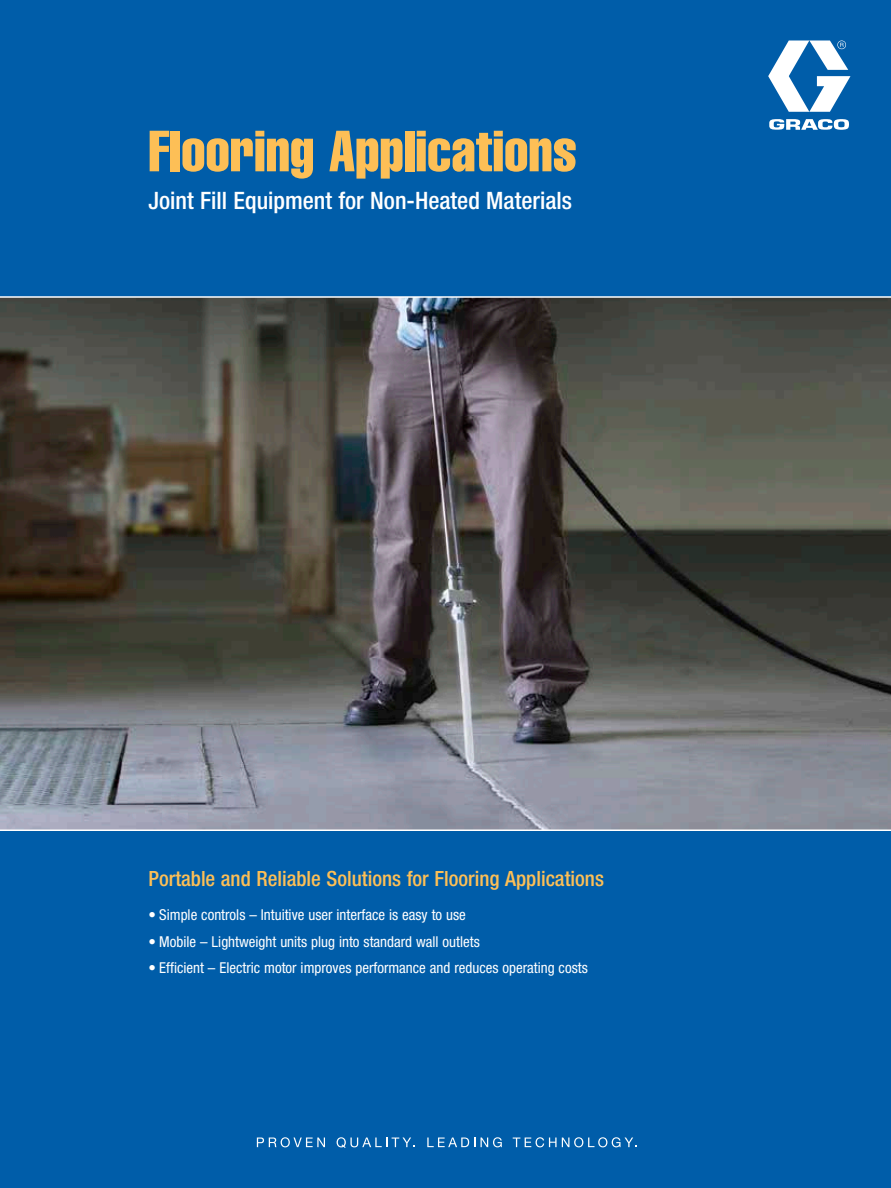
<style>
.page{position:relative;width:891px;height:1188px;background:#005da9}
.page>*{position:absolute;margin:0;border:0;box-sizing:border-box;transform-origin:0 0}
.t1{font:57px "Helvetica LT Std Comp";color:#fdbf56}
.t2{font:500 condensed 24px "Helvetica Neue LT Std";color:#fff}
.t3{font:500 condensed 21px "Helvetica Neue LT Std";color:#fdbf56}
.t4{font:condensed 15px "Helvetica Neue LT Std";color:#fff}
</style>
<div class="page">
<img style="left:0;top:298px;width:891px;height:532px">
<svg style="left:768px;top:40px;width:82px;height:90px"></svg>
<svg style="left:257px;top:1137px;width:68px;height:10px"></svg>
<svg style="left:337px;top:1137px;width:78px;height:11px"></svg>
<svg style="left:427px;top:1138px;width:48px;height:9px"></svg>
<svg style="left:481px;top:1137px;width:21px;height:10px"></svg>
<svg style="left:513px;top:1137px;width:124px;height:10px"></svg>
<hr style="left:0;top:296px;width:891px;height:2px;background:#fff">
<hr style="left:0;top:830px;width:891px;height:1px;background:#fff">
<h1 class="t1" style="left:148px;top:115px;width:430px">Flooring Applications</h1>
<h2 class="t2" style="left:148px;top:186px;width:425px">Joint Fill Equipment for Non-Heated Materials</h2>
<h3 class="t3" style="left:148px;top:866px;width:457px">Portable and Reliable Solutions for Flooring Applications</h3>
<p class="t4" style="left:148px;top:906px;width:319px">• Simple controls – Intuitive user interface is easy to use</p>
<p class="t4" style="left:148px;top:933px;width:333px">• Mobile – Lightweight units plug into standard wall outlets</p>
<p class="t4" style="left:148px;top:959px;width:441px">• Efficient – Electric motor improves performance and reduces operating costs</p>
</div>
